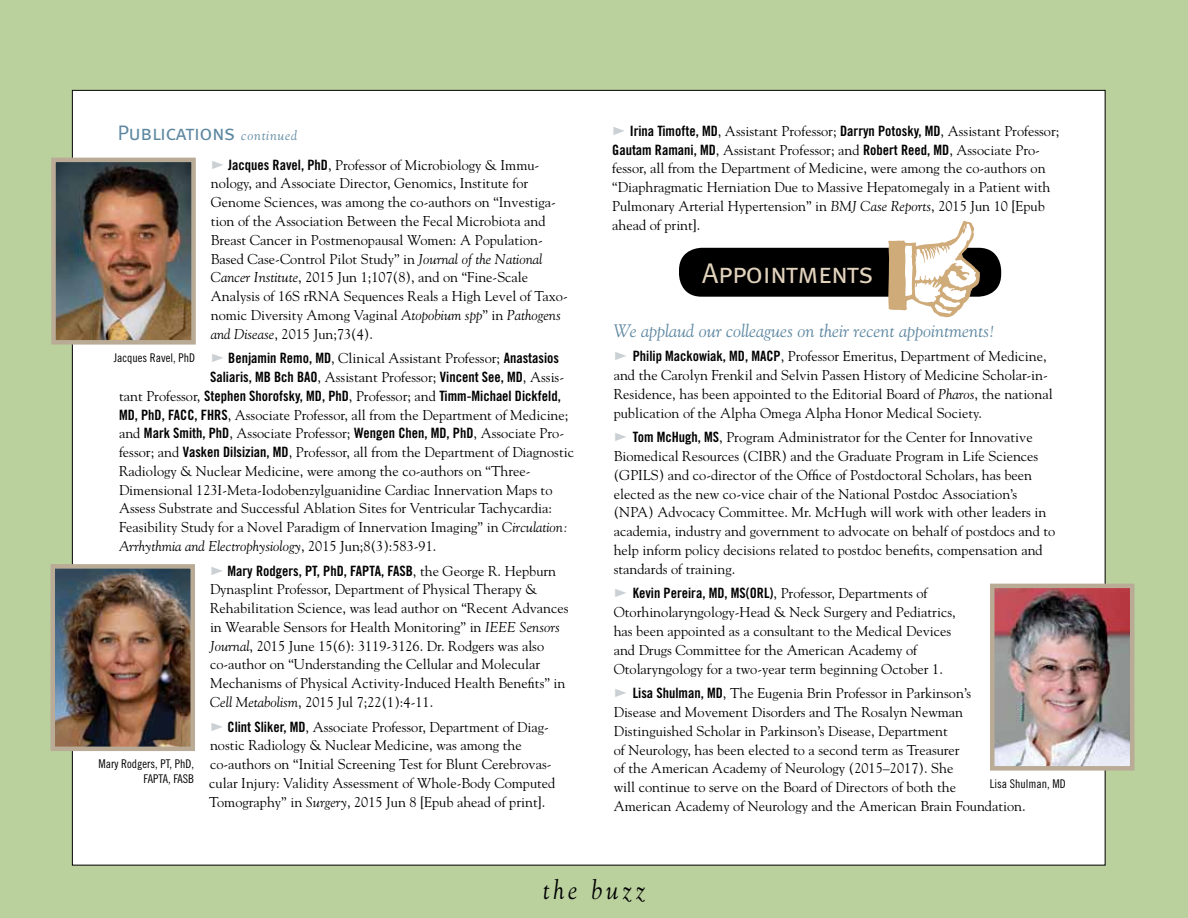
<style>
.page{position:relative;width:1188px;height:918px;background:#bad19e}
.page>*{position:absolute;margin:0;border:0;box-sizing:border-box;transform-origin:0 0}
.t1{font:28.5px "Meta Normal Caps";letter-spacing:-.02em;color:#e2d3bd}
.t2{font:italic 27px "Goudy";letter-spacing:.16em;color:#000;scale:.9 1}
.t3{font:21px "Meta Normal Caps";letter-spacing:-.025em;color:#5d87a1}
.t4{font:italic 18px "Goudy";color:#5d87a1}
.t5{font:14.25px/18.8px "Goudy";color:#000}
.t6{font:14.25px/18.8px "Trade Gothic Bold Cond Twenty";color:#000;text-align:right}
.t7{font:12px/15px "Trade Gothic Cond Eighteen";color:#000;text-align:right}
.s1{font-family:"Goudy";font-style:italic;font-size:13.5px}
.s2{font-family:"Trade Gothic Bold Cond Twenty"}
.s3{font-style:italic}
.s4{font-family:"Goudy"}
</style>
<div class="page">
<div style="left:72px;top:90px;width:1033px;height:775px;background:#fff"></div>
<img style="left:995px;top:589px;width:134px;height:177px">
<div style="left:990px;top:584px;width:144px;height:187px;border:4px solid #b9ab96"></div>
<div style="left:679px;top:248px;width:322px;height:49px;background:#000;border-radius:22px"></div>
<svg style="left:888px;top:221px;width:92px;height:96px"></svg>
<img style="left:56px;top:163px;width:135px;height:177px">
<div style="left:51px;top:158px;width:145px;height:187px;border:4px solid #b9ab96"></div>
<img style="left:56px;top:569px;width:134px;height:177px">
<div style="left:51px;top:564px;width:144px;height:187px;border:4px solid #b9ab96"></div>
<h3 class="t3" style="left:118px;top:120px;width:181px">Publications <span class="s1">continued</span></h3>
<p class="t5" style="left:211px;top:155px;width:359px;text-indent:18px"><span class="s2">Jacques Ravel, PhD</span>, Professor of Microbiology &amp; Immu&shy;nology, and Associate Director, Genomics, Institute for Genome Sciences, was among the co-authors on “Investiga&shy;tion of the Association Between the Fecal Microbiota and Breast Cancer in Postmenopausal Women: A Population-Based Case-Control Pilot Study” in <span class="s3">Journal of the National Cancer Institute</span>, 2015 Jun 1;107(8), and on “Fine-Scale Analysis of 16S rRNA Sequences Reals a High Level of Taxo&shy;nomic Diversity Among Vaginal <span class="s3">Atopobium spp</span>” in <span class="s3">Pathogens and Disease</span>, 2015 Jun;73(4).</p>
<p class="t5" style="left:228px;top:349px;width:332px"><span class="s2">Benjamin Remo, MD</span>, Clinical Assistant Professor; <span class="s2">Anastasios</span></p>
<p class="t6" style="left:119px;top:367px;width:447px">Saliaris, MB Bch BAO<span class="s4">, Assistant Professor;</span> Vincent See, MD<span class="s4">, Assis-<br>tant Professor,</span> Stephen Shorofsky, MD, PhD<span class="s4">, Professor; and</span> Timm-Michael Dickfeld,</p>
<p class="t5" style="left:119px;top:405px;width:457px"><span class="s2">MD, PhD, FACC, FHRS</span>, Associate Professor, all from the Department of Medicine; and <span class="s2">Mark Smith, PhD</span>, Associate Professor; <span class="s2">Wengen Chen, MD, PhD</span>, Associate Pro&shy;fessor; and <span class="s2">Vasken Dilsizian, MD</span>, Professor, all from the Department of Diagnostic Radiology &amp; Nuclear Medicine, were among the co-authors on “Three-Dimensional 123I-Meta-Iodobenzylguanidine Cardiac Innervation Maps to Assess Substrate and Successful Ablation Sites for Ventricular Tachycardia:<br>Feasibility Study for a Novel Paradigm of Innervation Imaging” in <span class="s3">Circulation:<br>Arrhythmia and Electrophysiology</span>, 2015 Jun;8(3):583-91.</p>
<p class="t6" style="left:228px;top:561px;width:330px">Mary Rodgers, PT, PhD, FAPTA, FASB<span class="s4">, the George R. Hepburn</span></p>
<p class="t5" style="left:210px;top:580px;width:360px">Dynasplint Professor, Department of Physical Therapy &amp; Rehabilitation Science, was lead author on “Recent Advances in Wearable Sensors for Health Monitoring” in <span class="s3">IEEE Sensors Journal</span>, 2015 June 15(6): 3119-3126. Dr. Rodgers was also co-author on “Understanding the Cellular and Molecular Mechanisms of Physical Activity-Induced Health Benefits” in <span class="s3">Cell Metabolism</span>, 2015 Jul 7;22(1):4-11.</p>
<p class="t5" style="left:209px;top:717px;width:348px;text-indent:18px"><span class="s2">Clint Sliker, MD</span>, Associate Professor, Department of Diag&shy;nostic Radiology &amp; Nuclear Medicine, was among the co-authors on “Initial Screening Test for Blunt Cerebrovas&shy;cular Injury: Validity Assessment of Whole-Body Computed Tomography” in <span class="s3">Surgery</span>, 2015 Jun 8 [Epub ahead of print].</p>
<p class="t7" style="left:114px;top:350px;width:83px">Jacques Ravel, PhD</p>
<p class="t7" style="left:99px;top:756px;width:97px">Mary Rodgers, PT, PhD,<br>FAPTA, FASB</p>
<p class="t5" style="left:612px;top:121px;width:449px;text-indent:18px"><span class="s2">Irina Timofte, MD</span>, Assistant Professor; <span class="s2">Darryn Potosky, MD</span>, Assistant Professor; <span class="s2">Gautam Ramani, MD</span>, Assistant Professor; and <span class="s2">Robert Reed, MD</span>, Associate Pro&shy;fessor, all from the Department of Medicine, were among the co-authors on “Diaphragmatic Herniation Due to Massive Hepatomegaly in a Patient with Pulmonary Arterial Hypertension” in <span class="s3">BMJ Case Reports</span>, 2015 Jun 10 [Epub ahead of print].</p>
<h1 class="t1" style="left:702px;top:257px;width:173px">Appointments</h1>
<p class="t4" style="left:614px;top:320px;width:383px">We applaud our colleagues on their recent appointments!</p>
<p class="t5" style="left:614px;top:347px;width:440px;text-indent:19px"><span class="s2">Philip Mackowiak, MD, MACP</span>, Professor Emeritus, Department of Medicine, and the Carolyn Frenkil and Selvin Passen History of Medicine Scholar-in-Residence, has been appointed to the Editorial Board of <span class="s3">Pharos</span>, the national publication of the Alpha Omega Alpha Honor Medical Society.</p>
<p class="t5" style="left:614px;top:428px;width:443px;text-indent:19px"><span class="s2">Tom McHugh, MS</span>, Program Administrator for the Center for Innovative Biomedical Resources (CIBR) and the Graduate Program in Life Sciences (GPILS) and co-director of the Office of Postdoctoral Scholars, has been elected as the new co-vice chair of the National Postdoc Association’s (NPA) Advocacy Committee. Mr. McHugh will work with other leaders in academia, industry and government to advocate on behalf of postdocs and to help inform policy decisions related to postdoc benefits, compensation and standards of training.</p>
<p class="t5" style="left:614px;top:584px;width:343px;text-indent:19px"><span class="s2">Kevin Pereira, MD, MS(ORL)</span>, Professor, Departments of Otorhinolaryngology-Head &amp; Neck Surgery and Pediatrics, has been appointed as a consultant to the Medical Devices and Drugs Committee for the American Academy of Otolaryngology for a two-year term beginning October 1.</p>
<p class="t5" style="left:614px;top:684px;width:414px;text-indent:19px"><span class="s2">Lisa Shulman, MD</span>, The Eugenia Brin Professor in Parkinson’s<br>Disease and Movement Disorders and The Rosalyn Newman Distinguished Scholar in Parkinson’s Disease, Department<br>of Neurology, has been elected to a second term as Treasurer<br>of the American Academy of Neurology (2015–2017). She<br>will continue to serve on the Board of Directors of both the<br>American Academy of Neurology and the American Brain Foundation.</p>
<p class="t7" style="left:990px;top:776px;width:77px">Lisa Shulman, MD</p>
<h2 class="t2" style="left:543px;top:873px;width:115px">the buzz</h2>
</div>
